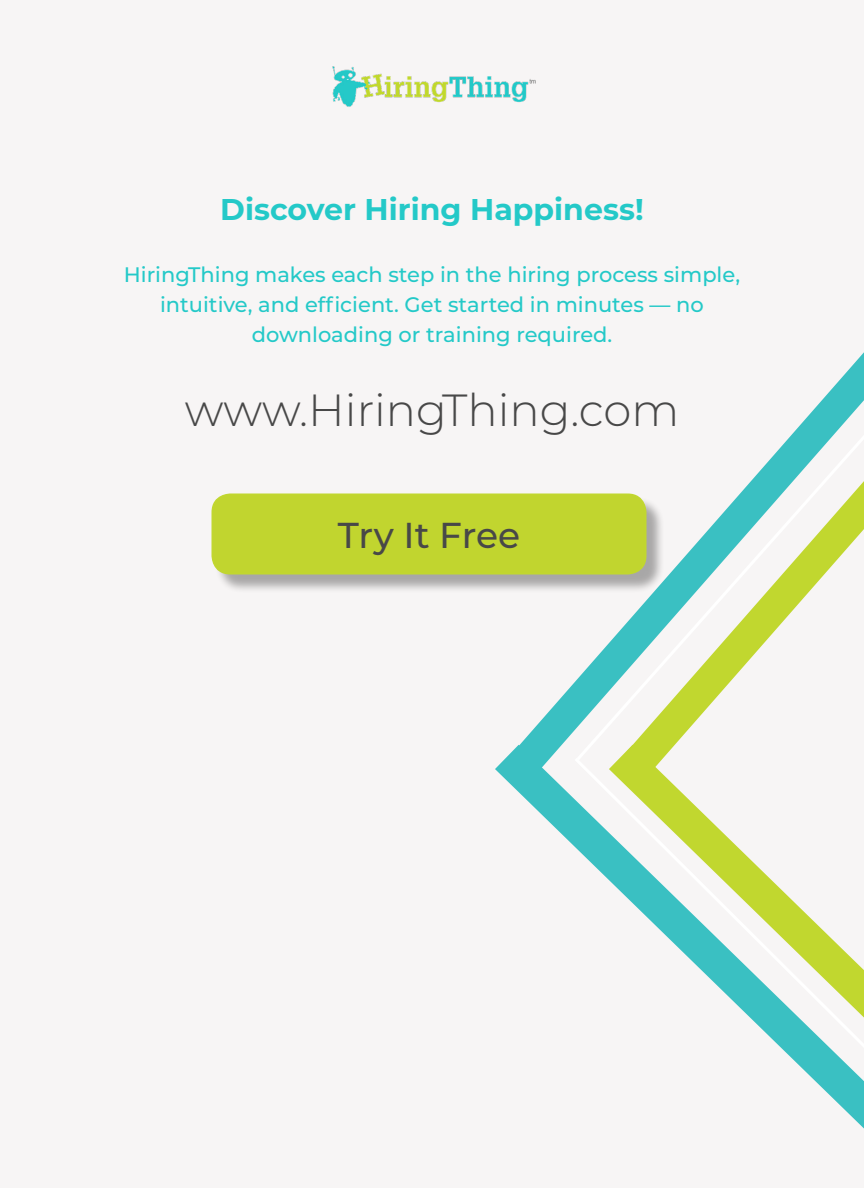
<style>
.page{position:relative;width:864px;height:1188px;background:#f7f5f5}
.page>*{position:absolute;margin:0;border:0;box-sizing:border-box;transform-origin:0 0}
.t1{font:300 45px "Montserrat";color:#484848}
.t2{font:500 36px "Montserrat";letter-spacing:-.005em;color:#484848}
.t3{font:700 30px "Montserrat";color:#24c9c8}
.t4{font:500 21px/30px "Montserrat";color:#24c9c8;text-align:center}
</style>
<div class="page">
<svg style="left:517px;top:493px;width:56px;height:252px"></svg>
<svg style="left:495px;top:745px;width:76px;height:98px"></svg>
<svg style="left:573px;top:352px;width:291px;height:403px"></svg>
<svg style="left:571px;top:755px;width:293px;height:374px"></svg>
<div style="left:214px;top:496px;width:451px;height:97px;background:#000;opacity:.32"></div>
<div style="left:212px;top:494px;width:434px;height:80px;background:#c1d52f;border-radius:18px"></div>
<div style="left:212px;top:494px;width:434px;height:80px;border:2px solid #c1d72f;border-radius:18px"></div>
<img style="left:332px;top:66px;width:204px;height:41px">
<h3 class="t3" style="left:220px;top:187px;width:425px">Discover Hiring Happiness!</h3>
<p class="t4" style="left:124px;top:259px;width:618px">HiringThing makes each step in the hiring process simple, intuitive, and efficient. Get started in minutes — no downloading or training required.</p>
<h1 class="t1" style="left:185px;top:379px;width:496px">www.HiringThing.com</h1>
<h2 class="t2" style="left:338px;top:510px;width:184px">Try It Free</h2>
</div>
